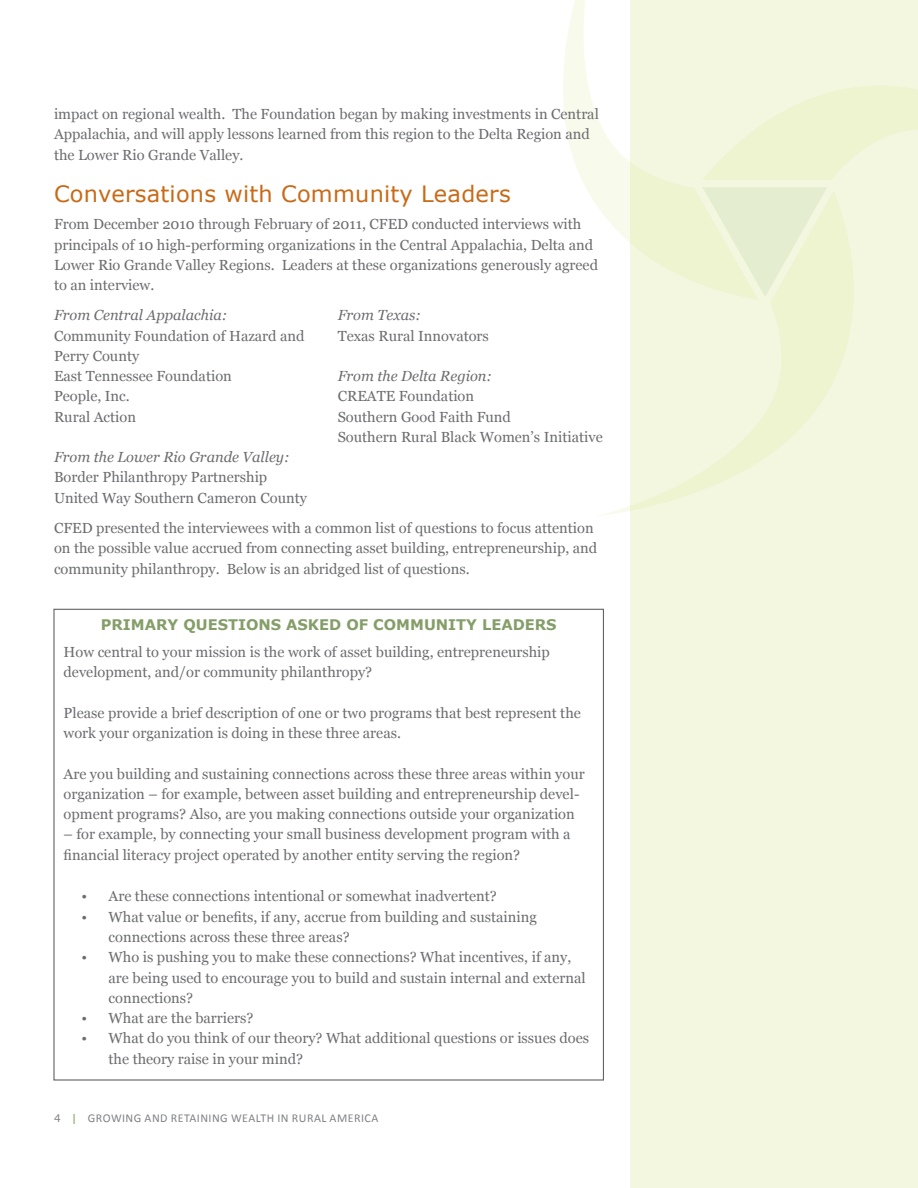
<style>
.page{position:relative;width:918px;height:1188px;background:#fff}
.page>*{position:absolute;margin:0;border:0;box-sizing:border-box;transform-origin:0 0}
.t1{font:22.5px "Verdana";letter-spacing:.01em;color:#c86a17}
.t2{font:14.7px/20.2px "Georgia";color:#6c6d70}
.t3{font:italic 14.7px "Georgia";color:#6c6d70}
.t4{font:700 14.7px "Verdana";color:#859e69}
.t5{font:12px "Calibri";letter-spacing:.04em;color:#808285}
.s1{font-family:"Verdana";font-size:10.5px}
.s2{font-family:"Verdana";font-size:10.5px;color:#6d9b43}
</style>
<div class="page">
<div style="left:630px;top:0;width:288px;height:1188px;background:#f3f7e0"></div>
<svg style="left:758px;top:86px;width:160px;height:104px"></svg>
<svg style="left:599px;top:190px;width:255px;height:326px"></svg>
<svg style="left:563px;top:0;width:195px;height:300px"></svg>
<p class="t2" style="left:54px;top:104px;width:546px">impact on regional wealth. The Foundation began by making investments in Central<br>Appalachia, and will apply lessons learned from this region to the Delta Region and the Lower Rio Grande Valley.</p>
<h1 class="t1" style="left:54px;top:179px;width:458px">Conversations with Community Leaders</h1>
<p class="t2" style="left:54px;top:214px;width:546px">From December 2010 through February of 2011, CFED conducted interviews with principals of 10 high-performing organizations in the Central Appalachia, Delta and Lower Rio Grande Valley Regions. Leaders at these organizations generously agreed to an interview.</p>
<p class="t3" style="left:54px;top:306px;width:175px">From Central Appalachia:</p>
<p class="t2" style="left:54px;top:326px;width:252px">Community Foundation of Hazard and<br>Perry County<br>East Tennessee Foundation<br>People, Inc.<br>Rural Action</p>
<p class="t3" style="left:54px;top:448px;width:237px">From the Lower Rio Grande Valley:</p>
<p class="t2" style="left:54px;top:468px;width:254px">Border Philanthropy Partnership<br>United Way Southern Cameron County</p>
<p class="t3" style="left:338px;top:306px;width:85px">From Texas:</p>
<p class="t2" style="left:338px;top:326px;width:153px">Texas Rural Innovators</p>
<p class="t3" style="left:338px;top:367px;width:156px">From the Delta Region:</p>
<p class="t2" style="left:338px;top:387px;width:267px">CREATE Foundation<br>Southern Good Faith Fund<br>Southern Rural Black Women’s Initiative</p>
<p class="t2" style="left:54px;top:518px;width:545px">CFED presented the interviewees with a common list of questions to focus attention on the possible value accrued from connecting asset building, entrepreneurship, and community philanthropy. Below is an abridged list of questions.</p>
<p class="t4" style="left:101px;top:614px;width:457px">PRIMARY QUESTIONS ASKED OF COMMUNITY LEADERS</p>
<p class="t2" style="left:64px;top:642px;width:488px">How central to your mission is the work of asset building, entrepreneurship development, and/or community philanthropy?</p>
<p class="t2" style="left:64px;top:703px;width:519px">Please provide a brief description of one or two programs that best represent the work your organization is doing in these three areas.</p>
<p class="t2" style="left:64px;top:764px;width:523px">Are you building and sustaining connections across these three areas within your organization – for example, between asset building and entrepreneurship devel&shy;opment programs? Also, are you making connections outside your organization</p>
<p class="t2" style="left:64px;top:824px;width:509px">– for example, by connecting your small business development program with a financial literacy project operated by another entity serving the region?</p>
<p class="t2" style="left:82px;top:887px;width:417px">• Are these connections intentional or somewhat inadvertent?</p>
<p class="t2" style="left:109px;top:907px;width:430px;text-indent:-27px">• What value or benefits, if any, accrue from building and sustaining connections across these three areas?</p>
<p class="t2" style="left:109px;top:947px;width:479px;text-indent:-27px">• Who is pushing you to make these connections? What incentives, if any, are being used to encourage you to build and sustain internal and external connections?</p>
<p class="t2" style="left:82px;top:1008px;width:174px">• What are the barriers?</p>
<p class="t2" style="left:109px;top:1028px;width:482px;text-indent:-27px">• What do you think of our theory? What additional questions or issues does the theory raise in your mind?</p>
<p class="t5" style="left:54px;top:1110px;width:326px"><span class="s1">4</span> <span class="s2">|</span> GROWING AND RETAINING WEALTH IN RURAL AMERICA</p>
</div>
